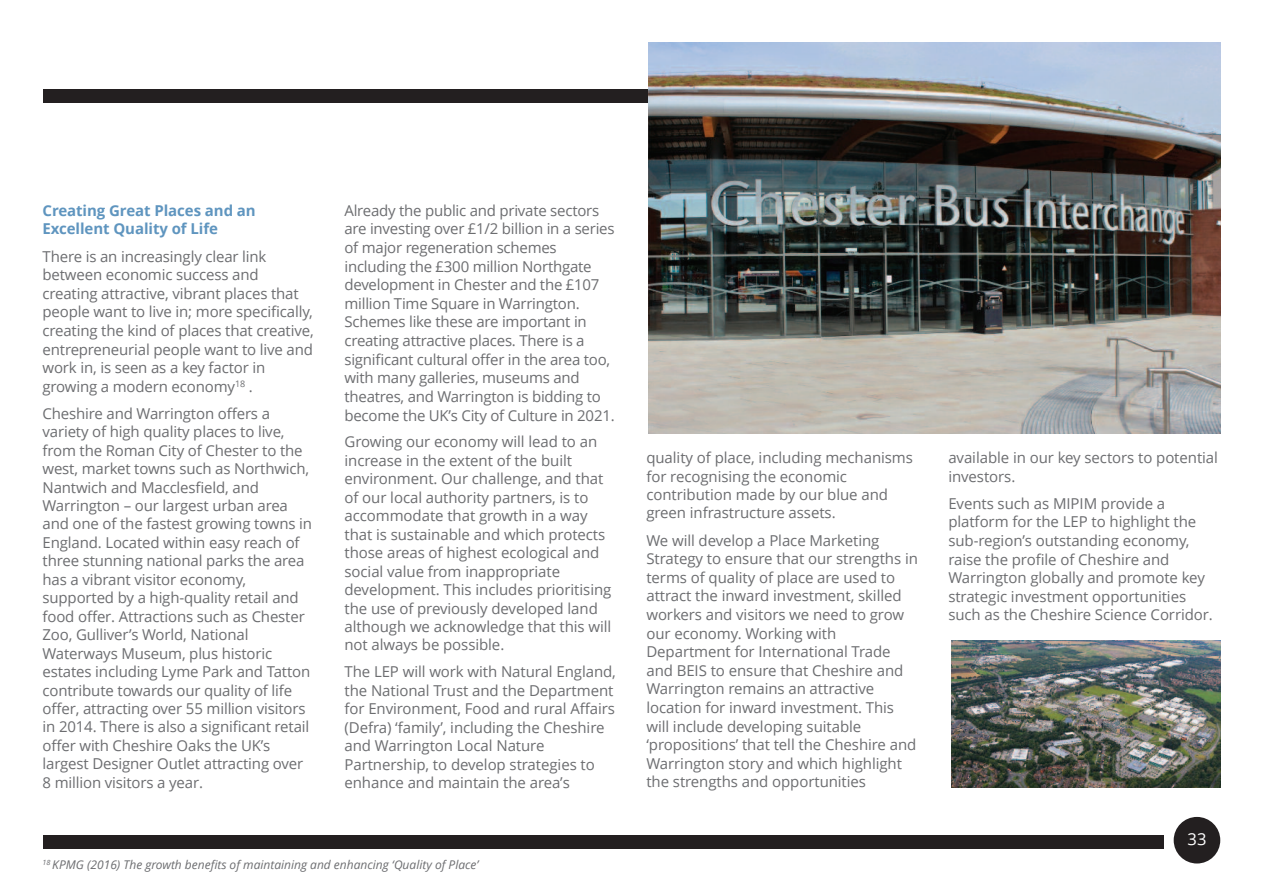
<style>
.page{position:relative;width:1263px;height:893px;background:#fff}
.page>*{position:absolute;margin:0;border:0;box-sizing:border-box;transform-origin:0 0}
.t1{font:16.5px "Open Sans";color:#fff}
.t2{font:15px/18.5px "Open Sans";letter-spacing:-.01em;color:#6c6d70}
.t3{font:700 15px/18.6px "Open Sans";letter-spacing:-.005em;color:#5f95bf}
.t4{font:italic 12px "Open Sans";color:#6c6d70}
</style>
<div class="page">
<div style="left:1174px;top:817px;width:46px;height:46px;background:#231f20;border-radius:50%"></div>
<div style="left:43px;top:834px;width:1120px;height:14px;background:#231f20"></div>
<div style="left:43px;top:89px;width:1177px;height:14px;background:#231f20"></div>
<img style="left:648px;top:43px;width:572px;height:391px">
<img style="left:951px;top:640px;width:269px;height:148px">
<p class="t3" style="left:43px;top:201px;width:215px">Creating Great Places and an<br>Excellent Quality of Life</p>
<p class="t2" style="left:43px;top:246px;width:273px">There is an increasingly clear link between economic success and creating attractive, vibrant places that people want to live in; more specifically, creating the kind of places that creative, entrepreneurial people want to live and work in, is seen as a key factor in growing a modern economy<sup>18</sup> .</p>
<p class="t2" style="left:43px;top:404px;width:271px">Cheshire and Warrington offers a variety of high quality places to live, from the Roman City of Chester to the west, market towns such as Northwich, Nantwich and Macclesfield, and Warrington – our largest urban area and one of the fastest growing towns in England. Located within easy reach of three stunning national parks the area has a vibrant visitor economy, supported by a high-quality retail and food offer. Attractions such as Chester Zoo, Gulliver’s World, National Waterways Museum, plus historic estates including Lyme Park and Tatton contribute towards our quality of life offer, attracting over 55 million visitors in 2014. There is also a significant retail offer with Cheshire Oaks the UK’s largest Designer Outlet attracting over 8 million visitors a year.</p>
<p class="t2" style="left:344px;top:201px;width:272px">Already the public and private sectors are investing over £1/2 billion in a series of major regeneration schemes including the £300 million Northgate development in Chester and the £107 million Time Square in Warrington.<br>Schemes like these are important in creating attractive places. There is a significant cultural offer in the area too, with many galleries, museums and theatres, and Warrington is bidding to become the UK’s City of Culture in 2021.</p>
<p class="t2" style="left:344px;top:432px;width:268px">Growing our economy will lead to an increase in the extent of the built environment. Our challenge, and that of our local authority partners, is to accommodate that growth in a way that is sustainable and which protects those areas of highest ecological and social value from inappropriate development. This includes prioritising the use of previously developed land although we acknowledge that this will not always be possible.</p>
<p class="t2" style="left:344px;top:662px;width:273px">The LEP will work with Natural England, the National Trust and the Department for Environment, Food and rural Affairs (Defra) ‘family’, including the Cheshire and Warrington Local Nature Partnership, to develop strategies to enhance and maintain the area’s</p>
<p class="t4" style="left:43px;top:856px;width:437px"><sup>18</sup> KPMG (2016) The growth benefits of maintaining and enhancing ‘Quality of Place’</p>
<p class="t2" style="left:646px;top:448px;width:268px">quality of place, including mechanisms for recognising the economic contribution made by our blue and green infrastructure assets.</p>
<p class="t2" style="left:646px;top:530px;width:273px">We will develop a Place Marketing Strategy to ensure that our strengths in terms of quality of place are used to attract the inward investment, skilled workers and visitors we need to grow our economy. Working with Department for International Trade and BEIS to ensure that Cheshire and Warrington remains an attractive location for inward investment. This will include developing suitable ‘propositions’ that tell the Cheshire and Warrington story and which highlight the strengths and opportunities</p>
<p class="t2" style="left:948px;top:448px;width:271px">available in our key sectors to potential investors.</p>
<p class="t2" style="left:948px;top:494px;width:266px">Events such as MIPIM provide a platform for the LEP to highlight the sub-region’s outstanding economy, raise the profile of Cheshire and Warrington globally and promote key strategic investment opportunities such as the Cheshire Science Corridor.</p>
<p class="t1" style="left:1187px;top:827px;width:20px">33</p>
</div>
